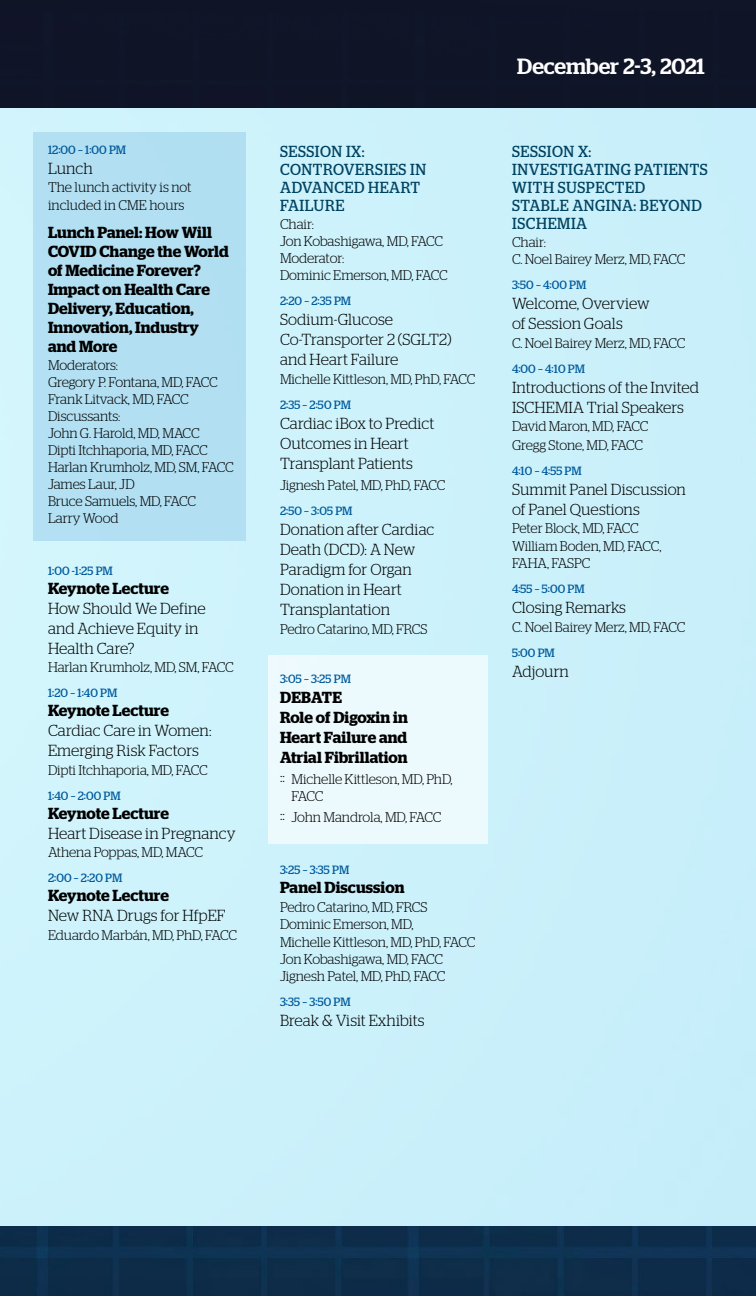
<style>
.page{position:relative;width:756px;height:1296px;background:#fff}
.page>*{position:absolute;margin:0;border:0;box-sizing:border-box;transform-origin:0 0}
.t1{font:500 22px "Stag";color:#fff}
.Lecture_Titles{font:300 16px/20px "Stag";letter-spacing:.005em;color:#000}
.Bold_Lecture_Title{font:600 16px/19px "Stag";color:#000}
.Session_Title{font:16px/18px "Stag";letter-spacing:.04em;color:#004361;scale:.95 1}
.Debate{font:600 16px/20px "Stag";letter-spacing:.005em;color:#000}
.Program_Doctor{font:300 14px/17px "Stag";letter-spacing:-.01em;color:#000}
.Lecture_Titles-2{font:300 14px/18px "Stag";letter-spacing:-.005em;color:#000}
.time{font:12px "Stag";letter-spacing:.005em;color:#005a9c}
.time_after_debate{font:12px "Stag";letter-spacing:.005em;color:#005a9c}
.debate_time{font:12px "Stag";color:#005a9c}
.s1{font-size:16px}
</style>
<div class="page">
<div style="left:33px;top:132px;width:213px;height:409px;background:#b2dff2"></div>
<div style="left:268px;top:656px;width:220px;height:188px;background:#edfafd"></div>
<div style="left:0;top:0;width:756px;height:108px;background:#101427"></div>
<img style="left:0;top:1226px;width:756px;height:70px">
<p class="time" style="left:48px;top:142px;width:80px">12:00 – 1:00 PM</p>
<p class="Lecture_Titles" style="left:48px;top:158px;width:46px">Lunch</p>
<p class="Lecture_Titles-2" style="left:48px;top:178px;width:145px">The lunch activity is not included in CME hours</p>
<p class="Bold_Lecture_Title" style="left:48px;top:222px;width:182px">Lunch Panel: How Will<br>COVID Change the World of Medicine Forever?<br>Impact on Health Care<br>Delivery, Education,<br>Innovation, Industry and More</p>
<p class="Program_Doctor" style="left:48px;top:356px;width:187px">Moderators:<br>Gregory P. Fontana, MD, FACC<br>Frank Litvack, MD, FACC<br>Discussants:<br>John G. Harold, MD, MACC<br>Dipti Itchhaporia, MD, FACC<br>Harlan Krumholz, MD, SM, FACC<br>James Laur, JD<br>Bruce Samuels, MD, FACC<br>Larry Wood</p>
<p class="time_after_debate" style="left:48px;top:564px;width:66px">1:00 -1:25 PM</p>
<p class="Bold_Lecture_Title" style="left:48px;top:579px;width:122px">Keynote Lecture</p>
<p class="Lecture_Titles" style="left:48px;top:598px;width:159px">How Should We Define and Achieve Equity in<br>Health Care?</p>
<p class="Program_Doctor" style="left:48px;top:659px;width:187px">Harlan Krumholz, MD, SM, FACC</p>
<p class="time" style="left:48px;top:686px;width:71px">1:20 – 1:40 PM</p>
<p class="Bold_Lecture_Title" style="left:48px;top:701px;width:122px">Keynote Lecture</p>
<p class="Lecture_Titles" style="left:48px;top:721px;width:165px">Cardiac Care in Women:<br>Emerging Risk Factors</p>
<p class="Program_Doctor" style="left:48px;top:761px;width:161px">Dipti Itchhaporia, MD, FACC</p>
<p class="time" style="left:48px;top:789px;width:74px">1:40 – 2:00 PM</p>
<p class="Bold_Lecture_Title" style="left:48px;top:804px;width:122px">Keynote Lecture</p>
<p class="Lecture_Titles" style="left:48px;top:823px;width:189px">Heart Disease in Pregnancy</p>
<p class="Program_Doctor" style="left:48px;top:844px;width:157px">Athena Poppas, MD, MACC</p>
<p class="time" style="left:48px;top:871px;width:76px">2:00 – 2:20 PM</p>
<p class="Bold_Lecture_Title" style="left:48px;top:886px;width:122px">Keynote Lecture</p>
<p class="Lecture_Titles" style="left:48px;top:906px;width:179px">New RNA Drugs for HfpEF</p>
<p class="Program_Doctor" style="left:48px;top:926px;width:191px">Eduardo Marbán, MD, PhD, FACC</p>
<p class="Session_Title" style="left:280px;top:142px;width:155px">SESSION IX:<br>CONTROVERSIES IN<br>ADVANCED HEART<br>FAILURE</p>
<p class="Program_Doctor" style="left:280px;top:216px;width:169px">Chair:<br>Jon Kobashigawa, MD, FACC<br>Moderator:<br>Dominic Emerson, MD, FACC</p>
<p class="time" style="left:280px;top:294px;width:73px">2:20 – 2:35 PM</p>
<p class="Lecture_Titles" style="left:280px;top:309px;width:173px">Sodium-Glucose<br>Co-Transporter 2 (SGLT2) and Heart Failure</p>
<p class="Program_Doctor" style="left:280px;top:370px;width:197px">Michelle Kittleson, MD, PhD, FACC</p>
<p class="time" style="left:280px;top:398px;width:73px">2:35 – 2:50 PM</p>
<p class="Lecture_Titles" style="left:280px;top:413px;width:156px">Cardiac iBox to Predict<br>Outcomes in Heart<br>Transplant Patients</p>
<p class="Program_Doctor" style="left:280px;top:477px;width:167px">Jignesh Patel, MD, PhD, FACC</p>
<p class="time" style="left:280px;top:504px;width:74px">2:50 – 3:05 PM</p>
<p class="Lecture_Titles" style="left:280px;top:519px;width:156px">Donation after Cardiac<br>Death (DCD): A New<br>Paradigm for Organ<br>Donation in Heart<br>Transplantation</p>
<p class="Program_Doctor" style="left:280px;top:620px;width:149px">Pedro Catarino, MD, FRCS</p>
<p class="debate_time" style="left:280px;top:671px;width:72px">3:05 – 3:25 PM</p>
<p class="Debate" style="left:280px;top:687px;width:129px">DEBATE<br>Role of Digoxin in<br>Heart Failure and<br>Atrial Fibrillation</p>
<p class="Program_Doctor" style="left:292px;top:770px;width:163px;text-indent:-12px"><span class="s1">::</span> Michelle Kittleson, MD, PhD,<br>FACC</p>
<p class="Program_Doctor" style="left:280px;top:809px;width:163px"><span class="s1">::</span> John Mandrola, MD, FACC</p>
<p class="time_after_debate" style="left:280px;top:863px;width:71px">3:25 – 3:35 PM</p>
<p class="Bold_Lecture_Title" style="left:280px;top:878px;width:126px">Panel Discussion</p>
<p class="Program_Doctor" style="left:280px;top:898px;width:149px">Pedro Catarino, MD, FRCS<br>Dominic Emerson, MD,</p>
<p class="Program_Doctor" style="left:280px;top:934px;width:197px">Michelle Kittleson, MD, PhD, FACC<br>Jon Kobashigawa, MD, FACC<br>Jignesh Patel, MD, PhD, FACC</p>
<p class="time" style="left:280px;top:995px;width:72px">3:35 – 3:50 PM</p>
<p class="Lecture_Titles" style="left:280px;top:1010px;width:146px">Break &amp; Visit Exhibits</p>
<p class="t1" style="left:517px;top:53px;width:189px">December 2-3, 2021</p>
<p class="Session_Title" style="left:512px;top:142px;width:207px">SESSION X:<br>INVESTIGATING PATIENTS<br>WITH SUSPECTED<br>STABLE ANGINA: BEYOND<br>ISCHEMIA</p>
<p class="Program_Doctor" style="left:512px;top:234px;width:175px">Chair:<br>C. Noel Bairey Merz, MD, FACC</p>
<p class="time" style="left:512px;top:278px;width:76px">3:50 – 4:00 PM</p>
<p class="Lecture_Titles" style="left:512px;top:293px;width:139px">Welcome, Overview of Session Goals</p>
<p class="Program_Doctor" style="left:512px;top:334px;width:175px">C. Noel Bairey Merz, MD, FACC</p>
<p class="time" style="left:512px;top:362px;width:75px">4:00 – 4:10 PM</p>
<p class="Lecture_Titles" style="left:512px;top:377px;width:189px">Introductions of the Invited<br>ISCHEMIA Trial Speakers</p>
<p class="Program_Doctor" style="left:512px;top:418px;width:138px">David Maron, MD, FACC</p>
<p class="Program_Doctor" style="left:512px;top:436px;width:133px">Gregg Stone, MD, FACC</p>
<p class="time" style="left:512px;top:463px;width:71px">4:10 – 4:55 PM</p>
<p class="Lecture_Titles" style="left:512px;top:479px;width:175px">Summit Panel Discussion of Panel Questions</p>
<p class="Program_Doctor" style="left:512px;top:519px;width:128px">Peter Block, MD, FACC</p>
<p class="Program_Doctor" style="left:512px;top:538px;width:151px">William Boden, MD, FACC,<br>FAHA, FASPC</p>
<p class="time" style="left:512px;top:582px;width:74px">4:55 – 5:00 PM</p>
<p class="Lecture_Titles" style="left:512px;top:598px;width:115px">Closing Remarks</p>
<p class="Program_Doctor" style="left:512px;top:618px;width:175px">C. Noel Bairey Merz, MD, FACC</p>
<p class="time" style="left:512px;top:646px;width:44px">5:00 PM</p>
<p class="Lecture_Titles" style="left:512px;top:661px;width:59px">Adjourn</p>
</div>
